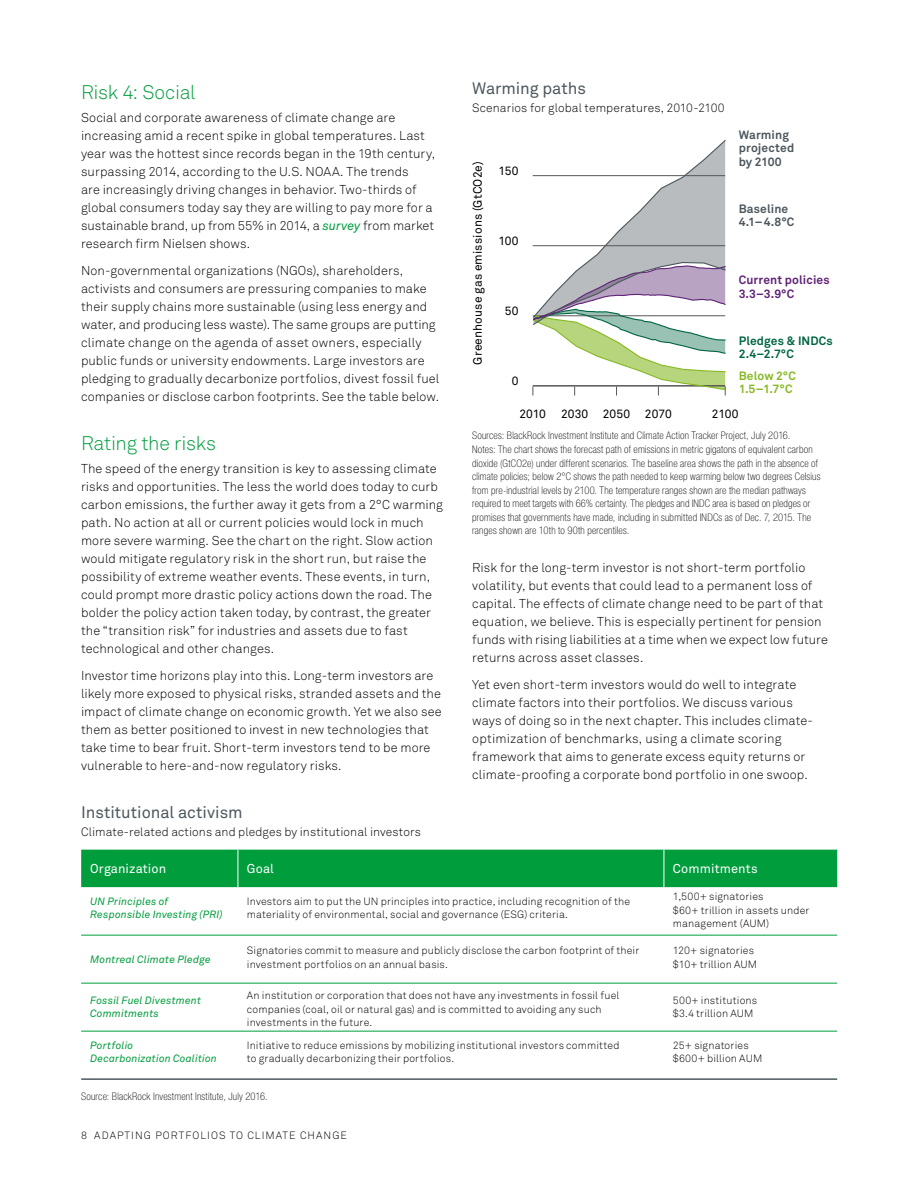
<style>
.page{position:relative;width:918px;height:1188px;background:#fff}
.page>*{position:absolute;margin:0;border:0;box-sizing:border-box;transform-origin:0 0}
.t1{font:19.5px "Akkurat Light Pro";letter-spacing:-.015em;color:#009d3d}
.t2{font:16.5px "Akkurat Pro";letter-spacing:-.005em;color:#4c575d}
.t3{font:12.75px/18px "Akkurat Light Pro";letter-spacing:.005em;color:#000}
.t4{font:12.75px "Akkurat Pro";letter-spacing:.01em;color:#fff}
.t5{font:12px "Akkurat Light Pro";letter-spacing:.01em;color:#000}
.t6{font:12px "Akkurat Pro";letter-spacing:.01em;color:#000}
.t7{font:700 12px/13.5px "Akkurat Pro";letter-spacing:.015em;color:#4c575d}
.t8{font:700 12px/13.5px "Akkurat Pro";letter-spacing:.015em;color:#602376}
.t9{font:700 12px/13.5px "Akkurat Pro";letter-spacing:.015em;color:#064}
.t10{font:700 12px/13.5px "Akkurat Pro";letter-spacing:.01em;color:#87b925}
.t11{font:10.5px/13.5px "Akkurat Light Pro";letter-spacing:.015em;color:#000}
.t12{font:100 condensed 10.5px/13.5px "Helvetica Neue LT Std";letter-spacing:.02em;color:#000}
.t13{font:italic 10.5px/13.5px "Akkurat Pro";letter-spacing:.015em;color:#009d3d}
.t14{font:10.5px "Akkurat Light Pro";letter-spacing:.1em;color:#000}
.s1{font-family:"Akkurat Pro";font-style:italic;color:#009d3d}
</style>
<div class="page">
<svg style="left:532px;top:140px;width:194px;height:256px"></svg>
<div style="left:81px;top:850px;width:756px;height:37px;background:#009d3d"></div>
<hr style="left:81px;top:1078px;width:157px;height:2px;background:#4c575d">
<hr style="left:238px;top:1078px;width:426px;height:2px;background:#4c575d">
<hr style="left:664px;top:1078px;width:173px;height:2px;background:#4c575d">
<hr style="left:238px;top:850px;width:1px;height:37px;background:#fff">
<hr style="left:664px;top:850px;width:1px;height:37px;background:#fff">
<hr style="left:81px;top:935px;width:157px;height:1px;background:#009d3d">
<hr style="left:238px;top:935px;width:426px;height:1px;background:#009d3d">
<hr style="left:664px;top:935px;width:173px;height:1px;background:#009d3d">
<hr style="left:81px;top:983px;width:157px;height:1px;background:#009d3d">
<hr style="left:238px;top:983px;width:426px;height:1px;background:#009d3d">
<hr style="left:664px;top:983px;width:173px;height:1px;background:#009d3d">
<hr style="left:81px;top:1031px;width:157px;height:1px;background:#009d3d">
<hr style="left:238px;top:1031px;width:426px;height:1px;background:#009d3d">
<hr style="left:664px;top:1031px;width:173px;height:1px;background:#009d3d">
<h1 class="t1" style="left:81px;top:81px;width:116px">Risk 4: Social</h1>
<p class="t3" style="left:81px;top:108px;width:356px">Social and corporate awareness of climate change are increasing amid a recent spike in global temperatures. Last year was the hottest since records began in the 19th century, surpassing 2014, according to the U.S. NOAA. The trends<br>are increasingly driving changes in behavior. Two-thirds of global consumers today say they are willing to pay more for a sustainable brand, up from 55% in 2014, a <span class="s1">survey</span> from market research firm Nielsen shows.</p>
<p class="t3" style="left:81px;top:261px;width:360px">Non-governmental organizations (NGOs), shareholders, activists and consumers are pressuring companies to make their supply chains more sustainable (using less energy and water, and producing less waste). The same groups are putting climate change on the agenda of asset owners, especially public funds or university endowments. Large investors are pledging to gradually decarbonize portfolios, divest fossil fuel companies or disclose carbon footprints. See the table below.</p>
<h1 class="t1" style="left:81px;top:432px;width:137px">Rating the risks</h1>
<p class="t3" style="left:81px;top:459px;width:364px">The speed of the energy transition is key to assessing climate risks and opportunities. The less the world does today to curb carbon emissions, the further away it gets from a 2°C warming path. No action at all or current policies would lock in much more severe warming. See the chart on the right. Slow action would mitigate regulatory risk in the short run, but raise the possibility of extreme weather events. These events, in turn, could prompt more drastic policy actions down the road. The bolder the policy action taken today, by contrast, the greater the “transition risk” for industries and assets due to fast technological and other changes.</p>
<p class="t3" style="left:81px;top:666px;width:362px">Investor time horizons play into this. Long-term investors are likely more exposed to physical risks, stranded assets and the impact of climate change on economic growth. Yet we also see them as better positioned to invest in new technologies that take time to bear fruit. Short-term investors tend to be more vulnerable to here-and-now regulatory risks.</p>
<p class="t2" style="left:472px;top:79px;width:115px">Warming paths</p>
<p class="t5" style="left:472px;top:101px;width:254px">Scenarios for global temperatures, 2010-2100</p>
<p class="t6" style="left:471px;top:365px;width:204px;rotate:-90deg">Greenhouse gas emissions (GtCO2e)</p>
<p class="t6" style="left:499px;top:164px;width:21px">150</p>
<p class="t6" style="left:498px;top:234px;width:22px">100</p>
<p class="t6" style="left:505px;top:304px;width:15px">50</p>
<p class="t6" style="left:512px;top:374px;width:8px">0</p>
<p class="t7" style="left:739px;top:128px;width:57px">Warming projected by 2100</p>
<p class="t7" style="left:739px;top:202px;width:57px">Baseline<br>4.1–4.8°C</p>
<p class="t8" style="left:739px;top:273px;width:93px">Current policies<br>3.3–3.9°C</p>
<p class="t9" style="left:739px;top:334px;width:96px">Pledges &amp; INDCs<br>2.4–2.7°C</p>
<p class="t10" style="left:739px;top:369px;width:59px">Below 2°C<br>1.5–1.7°C</p>
<p class="t6" style="left:520px;top:407px;width:28px">2010</p>
<p class="t6" style="left:561px;top:407px;width:112px">2030 2050 2070</p>
<p class="t6" style="left:712px;top:407px;width:28px">2100</p>
<p class="t12" style="left:472px;top:429px;width:350px">Sources: BlackRock Investment Institute and Climate Action Tracker Project, July 2016.<br>Notes: The chart shows the forecast path of emissions in metric gigatons of equivalent carbon dioxide (GtCO2e) under different scenarios. The baseline area shows the path in the absence of climate policies; below 2°C shows the path needed to keep warming below two degrees Celsius from pre-industrial levels by 2100. The temperature ranges shown are the median pathways required to meet targets with 66% certainty. The pledges and INDC area is based on pledges or promises that governments have made, including in submitted INDCs as of Dec. 7, 2015. The ranges shown are 10th to 90th percentiles.</p>
<p class="t3" style="left:472px;top:558px;width:357px">Risk for the long-term investor is not short-term portfolio volatility, but events that could lead to a permanent loss of capital. The effects of climate change need to be part of that equation, we believe. This is especially pertinent for pension funds with rising liabilities at a time when we expect low future returns across asset classes.</p>
<p class="t3" style="left:472px;top:675px;width:342px">Yet even short-term investors would do well to integrate climate factors into their portfolios. We discuss various ways of doing so in the next chapter. This includes climate&shy;optimization of benchmarks, using a climate scoring framework that aims to generate excess equity returns or climate-proofing a corporate bond portfolio in one swoop.</p>
<p class="t2" style="left:81px;top:803px;width:163px">Institutional activism</p>
<p class="t5" style="left:81px;top:825px;width:341px">Climate-related actions and pledges by institutional investors</p>
<p class="t4" style="left:90px;top:861px;width:78px">Organization</p>
<p class="t4" style="left:247px;top:861px;width:29px">Goal</p>
<p class="t4" style="left:673px;top:861px;width:86px">Commitments</p>
<p class="t13" style="left:90px;top:894px;width:134px">UN Principles of<br>Responsible Investing (PRI)</p>
<p class="t11" style="left:247px;top:894px;width:385px">Investors aim to put the UN principles into practice, including recognition of the materiality of environmental, social and governance (ESG) criteria.</p>
<p class="t11" style="left:673px;top:890px;width:138px">1,500+ signatories<br>$60+ trillion in assets under management (AUM)</p>
<p class="t13" style="left:90px;top:953px;width:122px">Montreal Climate Pledge</p>
<p class="t11" style="left:247px;top:944px;width:394px">Signatories commit to measure and publicly disclose the carbon footprint of their investment portfolios on an annual basis.</p>
<p class="t11" style="left:673px;top:944px;width:86px">120+ signatories $10+ trillion AUM</p>
<p class="t13" style="left:90px;top:993px;width:112px">Fossil Fuel Divestment<br>Commitments</p>
<p class="t11" style="left:247px;top:989px;width:374px">An institution or corporation that does not have any investments in fossil fuel companies (coal, oil or natural gas) and is committed to avoiding any such investments in the future.</p>
<p class="t11" style="left:673px;top:993px;width:86px">500+ institutions $3.4 trillion AUM</p>
<p class="t13" style="left:90px;top:1038px;width:128px">Portfolio<br>Decarbonization Coalition</p>
<p class="t11" style="left:247px;top:1038px;width:374px">Initiative to reduce emissions by mobilizing institutional investors committed to gradually decarbonizing their portfolios.</p>
<p class="t11" style="left:673px;top:1038px;width:91px">25+ signatories $600+ billion AUM</p>
<p class="t12" style="left:81px;top:1090px;width:188px">Source: BlackRock Investment Institute, July 2016.</p>
<p class="t14" style="left:81px;top:1129px;width:268px">8 ADAPTING PORTFOLIOS TO CLIMATE CHANGE</p>
</div>
